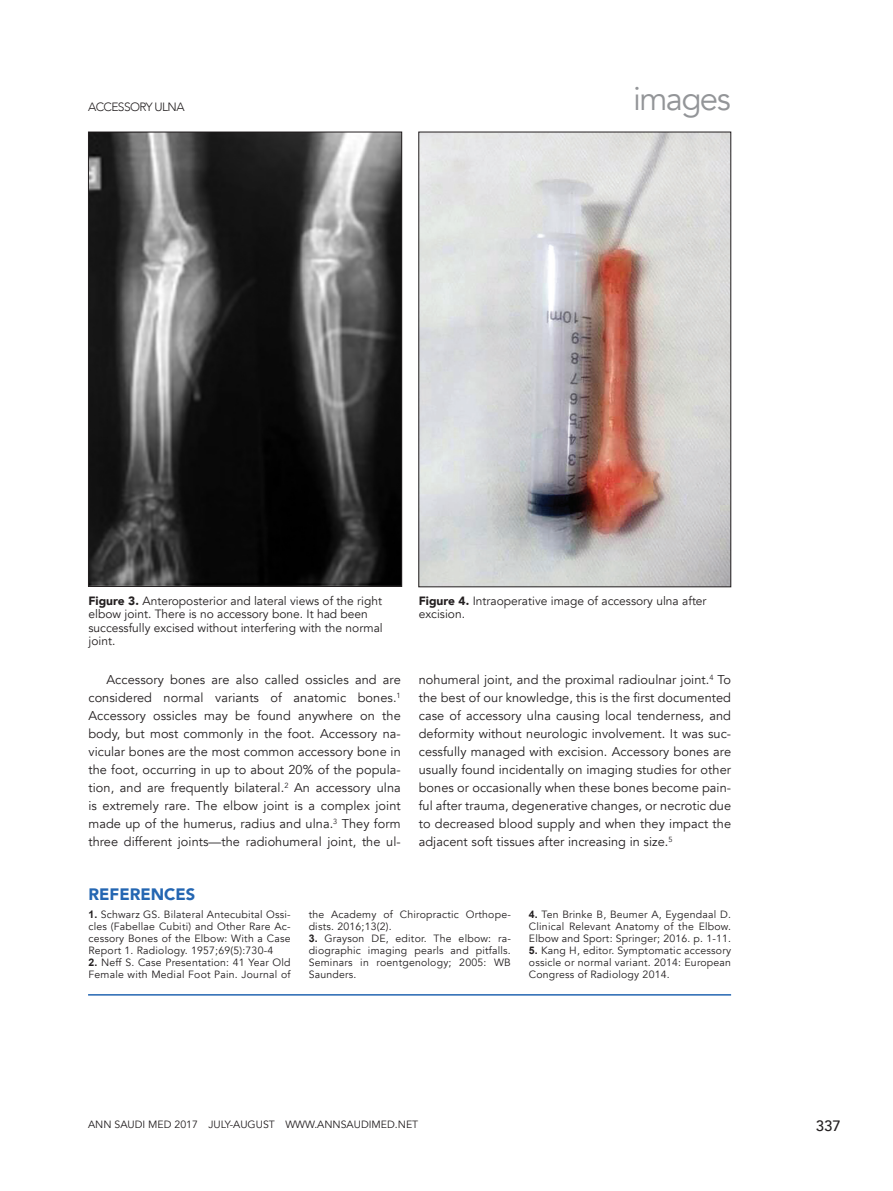
<style>
.page{position:relative;width:893px;height:1191px;background:#fff}
.page>*{position:absolute;margin:0;border:0;box-sizing:border-box;transform-origin:0 0}
.t1{font:33px "Avenir";letter-spacing:-.05em;color:#939598}
.subhead{font:900 16.5px "Avenir";color:#2466b2}
.page_number_right{font:500 15px "Avenir";color:#231f20}
.body{font:12.75px/18px "Avenir";letter-spacing:.005em;color:#231f20;text-align:justify}
.t2{font:12px/13.5px "Avenir";color:#231f20}
.t3{font:300 12px "Avenir";letter-spacing:-.05em;color:#231f20}
.references{font:10.5px/12px "Avenir";letter-spacing:.02em;color:#231f20;text-align:justify}
.references-2{font:10.5px "Avenir";color:#231f20}
.s1{font-weight:900}
.s2{font-family:"Arial";font-weight:700}
</style>
<div class="page">
<img style="left:90px;top:134px;width:310px;height:451px">
<div style="left:88px;top:132px;width:314px;height:455px;border:1px solid #231f20"></div>
<img style="left:420px;top:134px;width:309px;height:451px">
<div style="left:418px;top:132px;width:313px;height:455px;border:1px solid #231f20"></div>
<hr style="left:88px;top:994px;width:643px;height:1px;background:#2466b2">
<p class="t3" style="left:88px;top:100px;width:98px">ACCESSORY ULNA</p>
<h1 class="t1" style="left:633px;top:78px;width:99px">images</h1>
<p class="t2" style="left:88px;top:594px;width:296px"><span class="s1">Figure 3.</span> Anteroposterior and lateral views of the right elbow joint. There is no accessory bone. It had been successfully excised without interfering with the normal joint.</p>
<p class="t2" style="left:419px;top:594px;width:289px"><span class="s1">Figure 4.</span> Intraoperative image of accessory ulna after excision.</p>
<p class="body" style="left:88px;top:671px;width:314px;text-indent:18px">Accessory bones are also called ossicles and are considered normal variants of anatomic bones.<sup>1<br></sup>Accessory ossicles may be found anywhere on the body, but most commonly in the foot. Accessory na&shy;vicular bones are the most common accessory bone in the foot, occurring in up to about 20% of the popula&shy;tion, and are frequently bilateral.<sup>2</sup> An accessory ulna is extremely rare. The elbow joint is a complex joint made up of the humerus, radius and ulna.<sup>3</sup> They form three different joints—the radiohumeral joint, the ul-</p>
<p class="body" style="left:419px;top:671px;width:314px">nohumeral joint, and the proximal radioulnar joint.<sup>4</sup> To the best of our knowledge, this is the first documented case of accessory ulna causing local tenderness, and deformity without neurologic involvement. It was suc&shy;cessfully managed with excision. Accessory bones are usually found incidentally on imaging studies for other bones or occasionally when these bones become pain&shy;ful after trauma, degenerative changes, or necrotic due to decreased blood supply and when they impact the adjacent soft tissues after increasing in size.<sup>5</sup></p>
<p class="subhead" style="left:88px;top:880px;width:108px">REFERENCES</p>
<p class="references" style="left:88px;top:909px;width:204px"><span class="s2">1.</span> Schwarz GS. Bilateral Antecubital Ossi&shy;cles (Fabellae Cubiti) and Other Rare Ac&shy;cessory Bones of the Elbow: With a Case Report 1. Radiology. 1957;69(5):730-4</p>
<p class="references" style="left:88px;top:957px;width:204px"><span class="s2">2.</span> Neff S. Case Presentation: 41 Year Old<br>Female with Medial Foot Pain. Journal of</p>
<p class="references" style="left:309px;top:909px;width:204px">the Academy of Chiropractic Orthope&shy;dists. 2016;13(2).</p>
<p class="references" style="left:309px;top:933px;width:204px"><span class="s2">3.</span> Grayson DE, editor. The elbow: ra&shy;diographic imaging pearls and pitfalls.<br>Seminars in roentgenology; 2005: WB Saunders.</p>
<p class="references" style="left:529px;top:909px;width:204px"><span class="s2">4.</span> Ten Brinke B, Beumer A, Eygendaal D.<br>Clinical Relevant Anatomy of the Elbow.<br>Elbow and Sport: Springer; 2016. p. 1-11.</p>
<p class="references" style="left:529px;top:945px;width:204px"><span class="s2">5.</span> Kang H, editor. Symptomatic accessory ossicle or normal variant. 2014: European Congress of Radiology 2014.</p>
<p class="references-2" style="left:88px;top:1118px;width:332px">ANN SAUDI MED 2017 JULY-AUGUST WWW.ANNSAUDIMED.NET</p>
<p class="page_number_right" style="left:816px;top:1112px;width:27px">337</p>
</div>
